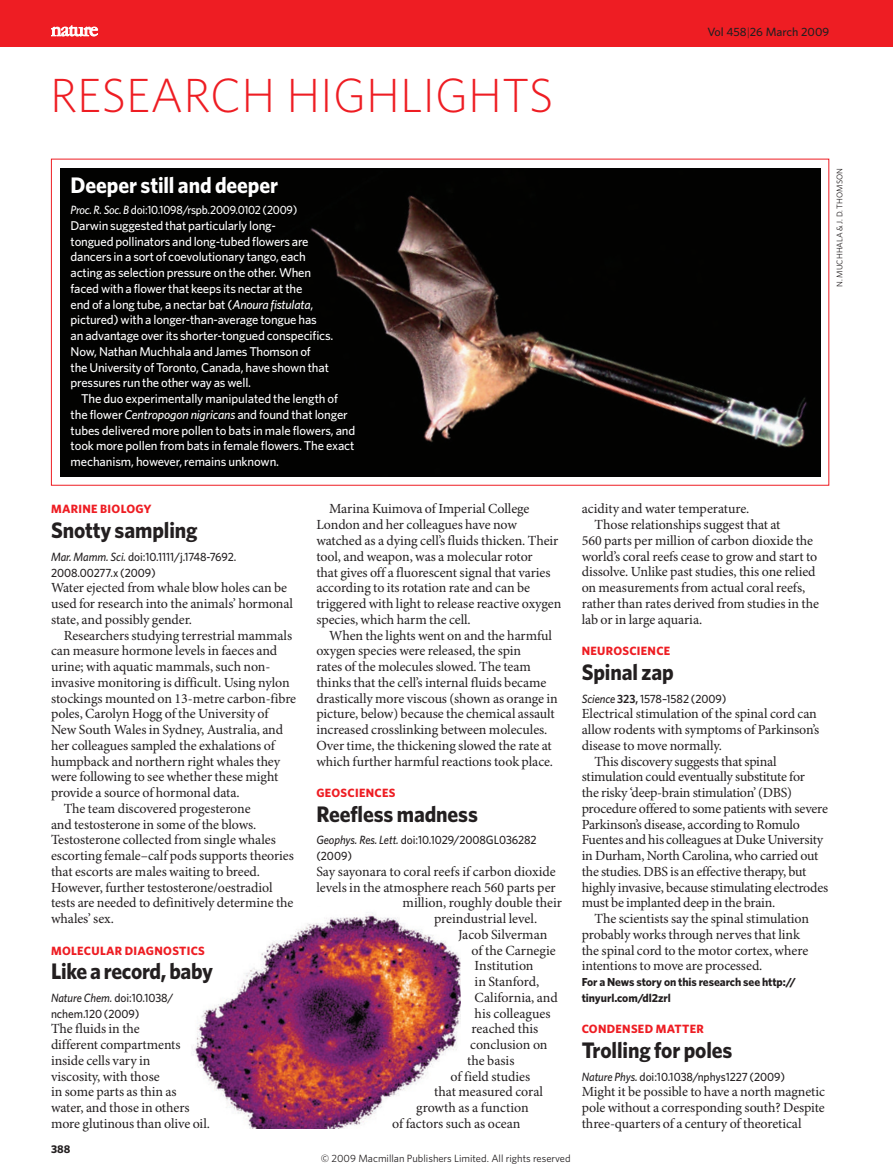
<style>
.page{position:relative;width:893px;height:1174px;background:#fff}
.page>*{position:absolute;margin:0;border:0;box-sizing:border-box;transform-origin:0 0}
.t1{font:300 48px "Whitney";color:#ee1d23}
.t2{font:700 22.5px "Whitney";letter-spacing:-.005em;color:#231f20;scale:.95 1}
.t3{font:700 22.5px "Whitney";letter-spacing:-.005em;color:#fff;scale:.95 1}
.t4{font:13.95px/15.8px "Minion Pro";letter-spacing:-.005em;color:#231f20}
.t5{font:500 12.75px/15.8px "Whitney";letter-spacing:-.015em;color:#fff}
.t6{font:500 12px/15.8px "Whitney";letter-spacing:-.005em;color:#231f20;scale:.95 1}
.t7{font:700 12px "Whitney";letter-spacing:.025em;color:#ee1d23}
.t8{font:500 12px "Whitney";letter-spacing:-.02em;color:#fff;scale:.95 1}
.t9{font:500 12px "Whitney";letter-spacing:-.005em;color:#231f20}
.t10{font:700 11.7px/15.8px "Whitney";letter-spacing:-.005em;color:#231f20}
.t11{font:700 11.25px "Whitney";color:#231f20}
.t12{font:10.5px "Whitney Book 2";color:#231f20}
.t13{font:8.25px "Whitney";color:#231f20}
.s1{font-weight:300}
.s2{font-style:italic}
.s3{font-weight:600}
</style>
<div class="page">
<img style="left:193px;top:912px;width:268px;height:216px">
<img style="left:60px;top:168px;width:760px;height:308px">
<div style="left:0;top:0;width:893px;height:47px;background:#ee1d23"></div>
<svg style="left:51px;top:25px;width:47px;height:11px"></svg>
<h1 class="t1" style="left:50px;top:77px;width:505px">RESEARCH HIGHLIGHTS</h1>
<p class="t9" style="left:707px;top:28px;width:123px">Vol 458<span class="s1">|</span>26 March 2009</p>
<h2 class="t3" style="left:71px;top:176px;width:220px">Deeper still and deeper</h2>
<p class="t8" style="left:71px;top:206px;width:240px"><span class="s2">Proc. R. Soc. B</span> doi:10.1098/rspb.2009.0102 (2009)</p>
<p class="t5" style="left:71px;top:219px;width:264px">Darwin suggested that particularly long-<br>tongued pollinators and long-tubed flowers are dancers in a sort of coevolutionary tango, each acting as selection pressure on the other. When faced with a flower that keeps its nectar at the<br>end of a long tube, a nectar bat (<span class="s2">Anoura fistulata</span>, pictured) with a longer-than-average tongue has<br>an advantage over its shorter-tongued conspecifics.<br>Now, Nathan Muchhala and James Thomson of<br>the University of Toronto, Canada, have shown that pressures run the other way as well.</p>
<p class="t5" style="left:71px;top:392px;width:286px;text-indent:11px">The duo experimentally manipulated the length of the flower <span class="s2">Centropogon nigricans</span> and found that longer tubes delivered more pollen to bats in male flowers, and took more pollen from bats in female flowers. The exact mechanism, however, remains unknown.</p>
<p class="t13" style="left:836px;top:287px;width:120px;rotate:-90deg">N. MUCHHALA &amp; J. D. THOMSON</p>
<p class="t7" style="left:51px;top:504px;width:102px">MARINE BIOLOGY</p>
<h2 class="t2" style="left:51px;top:521px;width:156px">Snotty sampling</h2>
<p class="t6" style="left:51px;top:549px;width:197px"><span class="s2">Mar. Mamm. Sci.</span> doi:10.1111/j.1748-7692.<br>2008.00277.x (2009)</p>
<p class="t4" style="left:51px;top:581px;width:244px">Water ejected from whale blow holes can be used for research into the animals’ hormonal state, and possibly gender.</p>
<p class="t4" style="left:64px;top:628px;width:230px">Researchers studying terrestrial mammals</p>
<p class="t4" style="left:51px;top:644px;width:228px">can measure hormone levels in faeces and</p>
<p class="t4" style="left:51px;top:660px;width:221px">urine; with aquatic mammals, such non-</p>
<p class="t4" style="left:51px;top:675px;width:240px">invasive monitoring is difficult. Using nylon</p>
<p class="t4" style="left:51px;top:691px;width:247px">stockings mounted on 13-metre carbon-fibre</p>
<p class="t4" style="left:51px;top:707px;width:219px">poles, Carolyn Hogg of the University of</p>
<p class="t4" style="left:51px;top:723px;width:234px">New South Wales in Sydney, Australia, and</p>
<p class="t4" style="left:51px;top:738px;width:225px">her colleagues sampled the exhalations of</p>
<p class="t4" style="left:51px;top:754px;width:231px">humpback and northern right whales they</p>
<p class="t4" style="left:51px;top:770px;width:229px">were following to see whether these might</p>
<p class="t4" style="left:51px;top:786px;width:190px">provide a source of hormonal data.</p>
<p class="t4" style="left:64px;top:801px;width:188px">The team discovered progesterone</p>
<p class="t4" style="left:51px;top:817px;width:207px">and testosterone in some of the blows.</p>
<p class="t4" style="left:51px;top:833px;width:226px">Testosterone collected from single whales</p>
<p class="t4" style="left:51px;top:849px;width:244px">escorting female–calf pods supports theories</p>
<p class="t4" style="left:51px;top:864px;width:211px">that escorts are males waiting to breed.</p>
<p class="t4" style="left:51px;top:880px;width:223px">However, further testosterone/oestradiol</p>
<p class="t4" style="left:51px;top:896px;width:244px">tests are needed to definitively determine the</p>
<p class="t4" style="left:51px;top:912px;width:64px">whales’ sex.</p>
<p class="t7" style="left:51px;top:945px;width:155px">MOLECULAR DIAGNOSTICS</p>
<h2 class="t2" style="left:51px;top:962px;width:172px">Like a record, baby</h2>
<p class="t6" style="left:51px;top:990px;width:131px"><span class="s2">Nature Chem.</span> doi:10.1038/ nchem.120 (2009)</p>
<p class="t4" style="left:51px;top:1022px;width:160px">The fluids in the<br>different compartments inside cells vary in<br>viscosity, with those<br>in some parts as thin as water, and those in others more glutinous than olive oil.</p>
<p class="t11" style="left:51px;top:1144px;width:21px">388</p>
<p class="t4" style="left:316px;top:502px;width:247px;text-indent:13px">Marina Kuimova of Imperial College London and her colleagues have now watched as a dying cell’s fluids thicken. Their tool, and weapon, was a molecular rotor<br>that gives off a fluorescent signal that varies according to its rotation rate and can be triggered with light to release reactive oxygen species, which harm the cell.</p>
<p class="t4" style="left:316px;top:628px;width:243px;text-indent:13px">When the lights went on and the harmful oxygen species were released, the spin<br>rates of the molecules slowed. The team thinks that the cell’s internal fluids became drastically more viscous (shown as orange in picture, below) because the chemical assault increased crosslinking between molecules.<br>Over time, the thickening slowed the rate at which further harmful reactions took place.</p>
<p class="t7" style="left:316px;top:788px;width:81px">GEOSCIENCES</p>
<h2 class="t2" style="left:316px;top:805px;width:172px">Reefless madness</h2>
<p class="t6" style="left:316px;top:833px;width:233px"><span class="s2">Geophys. Res. Lett.</span> doi:10.1029/2008GL036282 (2009)</p>
<p class="t4" style="left:316px;top:864px;width:241px">Say sayonara to coral reefs if carbon dioxide</p>
<p class="t4" style="left:316px;top:880px;width:241px">levels in the atmosphere reach 560 parts per</p>
<p class="t4" style="left:403px;top:896px;width:161px">million, roughly double their</p>
<p class="t4" style="left:434px;top:912px;width:105px">preindustrial level.</p>
<p class="t4" style="left:458px;top:927px;width:91px">Jacob Silverman</p>
<p class="t4" style="left:472px;top:943px;width:86px">of the Carnegie</p>
<p class="t4" style="left:475px;top:959px;width:60px">Institution</p>
<p class="t4" style="left:475px;top:975px;width:66px">in Stanford,</p>
<p class="t4" style="left:475px;top:990px;width:85px">California, and</p>
<p class="t4" style="left:475px;top:1006px;width:77px">his colleagues</p>
<p class="t4" style="left:472px;top:1022px;width:68px">reached this</p>
<p class="t4" style="left:470px;top:1038px;width:79px">conclusion on</p>
<p class="t4" style="left:467px;top:1053px;width:49px">the basis</p>
<p class="t4" style="left:451px;top:1069px;width:81px">of field studies</p>
<p class="t4" style="left:434px;top:1085px;width:110px">that measured coral</p>
<p class="t4" style="left:416px;top:1101px;width:114px">growth as a function</p>
<p class="t4" style="left:392px;top:1116px;width:130px">of factors such as ocean</p>
<p class="t12" style="left:321px;top:1152px;width:251px">© 2009 Macmillan Publishers Limited. All rights reserved</p>
<p class="t4" style="left:582px;top:502px;width:169px">acidity and water temperature.</p>
<p class="t4" style="left:594px;top:518px;width:188px">Those relationships suggest that at</p>
<p class="t4" style="left:582px;top:534px;width:233px">560 parts per million of carbon dioxide the</p>
<p class="t4" style="left:582px;top:549px;width:237px">world’s coral reefs cease to grow and start to</p>
<p class="t4" style="left:582px;top:565px;width:235px">dissolve. Unlike past studies, this one relied</p>
<p class="t4" style="left:582px;top:581px;width:225px">on measurements from actual coral reefs,</p>
<p class="t4" style="left:582px;top:597px;width:239px">rather than rates derived from studies in the</p>
<p class="t4" style="left:582px;top:612px;width:122px">lab or in large aquaria.</p>
<p class="t7" style="left:582px;top:646px;width:90px">NEUROSCIENCE</p>
<h2 class="t2" style="left:582px;top:663px;width:98px">Spinal zap</h2>
<p class="t6" style="left:582px;top:691px;width:154px"><span class="s2">Science</span> <span class="s3">323,</span> 1578–1582 (2009)</p>
<p class="t4" style="left:582px;top:707px;width:237px">Electrical stimulation of the spinal cord can</p>
<p class="t4" style="left:582px;top:723px;width:239px">allow rodents with symptoms of Parkinson’s</p>
<p class="t4" style="left:582px;top:738px;width:142px">disease to move normally.</p>
<p class="t4" style="left:594px;top:754px;width:184px">This discovery suggests that spinal</p>
<p class="t4" style="left:582px;top:770px;width:225px">stimulation could eventually substitute for</p>
<p class="t4" style="left:582px;top:786px;width:212px">the risky ‘deep-brain stimulation’ (DBS)</p>
<p class="t4" style="left:582px;top:801px;width:248px">procedure offered to some patients with severe</p>
<p class="t4" style="left:582px;top:817px;width:220px">Parkinson’s disease, according to Romulo</p>
<p class="t4" style="left:582px;top:833px;width:243px">Fuentes and his colleagues at Duke University</p>
<p class="t4" style="left:582px;top:849px;width:238px">in Durham, North Carolina, who carried out</p>
<p class="t4" style="left:582px;top:864px;width:226px">the studies. DBS is an effective therapy, but</p>
<p class="t4" style="left:582px;top:880px;width:248px">highly invasive, because stimulating electrodes</p>
<p class="t4" style="left:582px;top:896px;width:195px">must be implanted deep in the brain.</p>
<p class="t4" style="left:594px;top:912px;width:216px">The scientists say the spinal stimulation</p>
<p class="t4" style="left:582px;top:927px;width:220px">probably works through nerves that link</p>
<p class="t4" style="left:582px;top:943px;width:228px">the spinal cord to the motor cortex, where</p>
<p class="t4" style="left:582px;top:959px;width:182px">intentions to move are processed.</p>
<p class="t10" style="left:582px;top:975px;width:216px">For a News story on this research see http:// tinyurl.com/dl2zrl</p>
<p class="t7" style="left:582px;top:1024px;width:124px">CONDENSED MATTER</p>
<h2 class="t2" style="left:582px;top:1041px;width:160px">Trolling for poles</h2>
<p class="t6" style="left:582px;top:1069px;width:216px"><span class="s2">Nature Phys.</span> doi:10.1038/nphys1227 (2009)</p>
<p class="t4" style="left:582px;top:1085px;width:245px;text-align:justify">Might it be possible to have a north magnetic pole without a corresponding south? Despite three-quarters of a century of theoretical</p>
</div>
